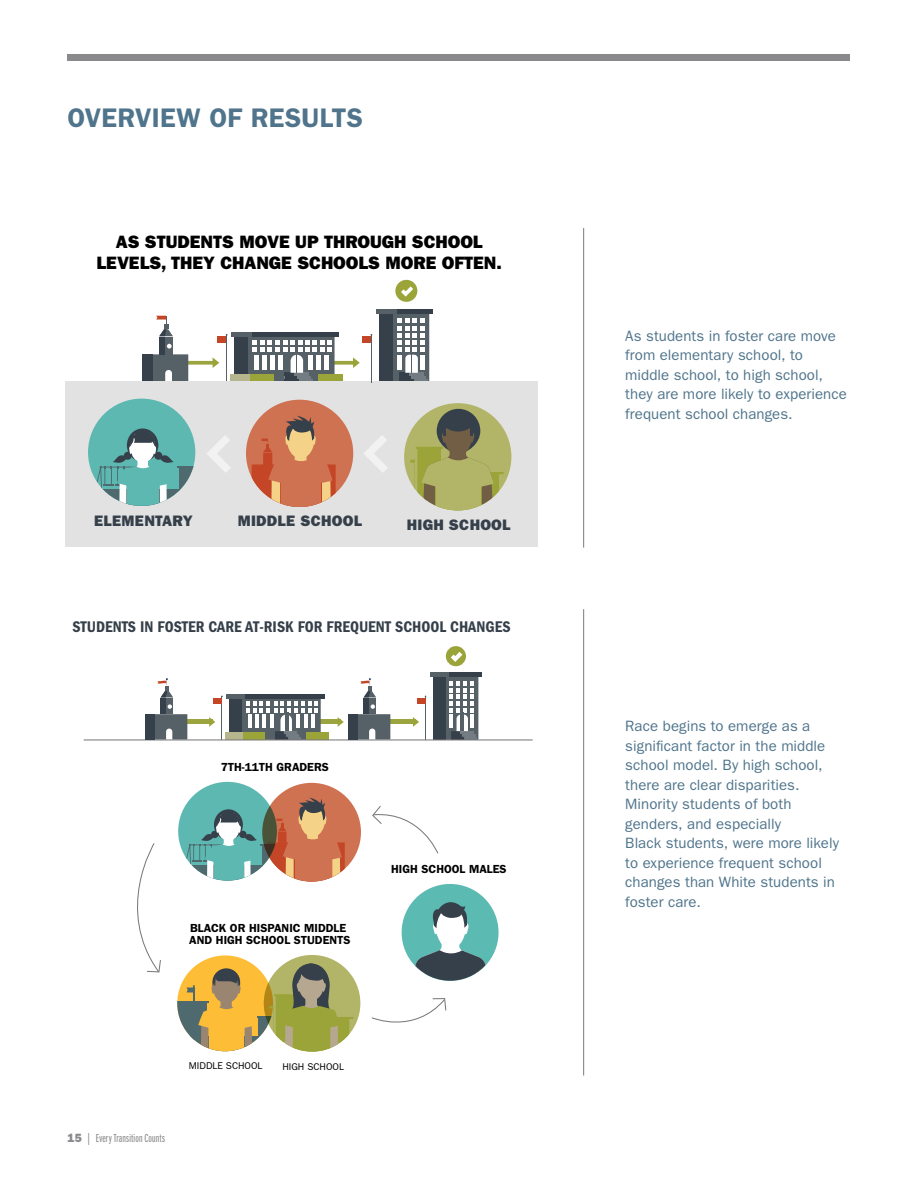
<style>
.page{position:relative;width:918px;height:1188px;background:#fff}
.page>*{position:absolute;margin:0;border:0;box-sizing:border-box;transform-origin:0 0}
.t1{font:600 27px "ITC Franklin Gothic Std";letter-spacing:.01em;color:#4f748b}
.t2{font:18px/20.9px "ITC Franklin Gothic Std Hvy";color:#000;text-align:center}
.t3{font:16.05px "ITC Franklin Gothic Std Dm Cd";color:#36404a}
.t4{font:15.3px "ITC Franklin Gothic Std Hvy";letter-spacing:.02em;color:#36404a}
.t5{font:15px/19.5px "ITC Franklin Gothic Std";letter-spacing:.005em;color:#4f748b}
.t6{font:12px "ITC Franklin Gothic Std Bk X Cp";letter-spacing:.015em;color:#8a8a8d}
.t7{font:600 11.7px/12.5px "ITC Franklin Gothic Std";color:#000}
.t8{font:9.9px "ITC Franklin Gothic Std";color:#000}
.s1{font-family:"ITC Franklin Gothic Std Hvy"}
</style>
<div class="page">
<div style="left:68px;top:54px;width:782px;height:7px;background:#8a8a8d"></div>
<hr style="left:583px;top:228px;width:1px;height:320px;background:#8a8a8d">
<hr style="left:583px;top:609px;width:1px;height:467px;background:#8a8a8d">
<svg style="left:335px;top:361px;width:18px;height:4px"></svg>
<svg style="left:353px;top:357px;width:7px;height:11px"></svg>
<svg style="left:188px;top:361px;width:25px;height:4px"></svg>
<svg style="left:213px;top:358px;width:6px;height:10px"></svg>
<div style="left:235px;top:336px;width:13px;height:46px;background:#36404a"></div>
<svg style="left:248px;top:337px;width:87px;height:44px"></svg>
<hr style="left:231px;top:333px;width:108px;height:4px;background:#36404a">
<hr style="left:231px;top:333px;width:21px;height:4px;background:#556067">
<div style="left:159px;top:337px;width:14px;height:17px;background:#556067"></div>
<div style="left:142px;top:354px;width:10px;height:28px;background:#36404a"></div>
<svg style="left:152px;top:344px;width:36px;height:37px"></svg>
<div style="left:159px;top:337px;width:6px;height:17px;background:#36404a"></div>
<svg style="left:156px;top:316px;width:17px;height:20px"></svg>
<div style="left:380px;top:312px;width:13px;height:70px;background:#36404a"></div>
<hr style="left:376px;top:309px;width:57px;height:4px;background:#36404a">
<hr style="left:376px;top:309px;width:20px;height:4px;background:#556067">
<svg style="left:392px;top:312px;width:37px;height:69px"></svg>
<hr style="left:226px;top:335px;width:1px;height:48px;background:#556067">
<div style="left:217px;top:337px;width:9px;height:6px;background:#c44627"></div>
<div style="left:233px;top:374px;width:41px;height:8px;background:#9ba439"></div>
<div style="left:318px;top:374px;width:25px;height:8px;background:#9ba439"></div>
<div style="left:230px;top:374px;width:20px;height:8px;background:#b6b68e"></div>
<svg style="left:395px;top:280px;width:22px;height:22px"></svg>
<svg style="left:397px;top:282px;width:20px;height:17px"></svg>
<div style="left:65px;top:381px;width:473px;height:166px;background:#e2e2e2"></div>
<svg style="left:207px;top:435px;width:24px;height:37px"></svg>
<svg style="left:364px;top:436px;width:24px;height:36px"></svg>
<div style="left:88px;top:399px;width:107px;height:107px;background:#5cb8b1;border-radius:50%"></div>
<svg style="left:97px;top:426px;width:98px;height:80px"></svg>
<div style="left:246px;top:400px;width:107px;height:107px;background:#cf7252;border-radius:50%"></div>
<svg style="left:252px;top:416px;width:84px;height:91px"></svg>
<div style="left:404px;top:403px;width:107px;height:107px;background:#b2b568;border-radius:50%"></div>
<div style="left:437px;top:409px;width:43px;height:44px;background:#36404a;border-radius:50%"></div>
<svg style="left:410px;top:415px;width:94px;height:95px"></svg>
<hr style="left:371px;top:335px;width:1px;height:48px;background:#556067">
<div style="left:362px;top:337px;width:9px;height:6px;background:#c44627"></div>
<div style="left:177px;top:955px;width:96px;height:96px;background:#febd36;border-radius:50%"></div>
<svg style="left:177px;top:1003px;width:10px;height:30px"></svg>
<hr style="left:177px;top:1001px;width:32px;height:2px;background:#4e6a6e">
<hr style="left:186px;top:720px;width:26px;height:4px;background:#9ca440">
<svg style="left:209px;top:717px;width:6px;height:10px"></svg>
<hr style="left:388px;top:720px;width:28px;height:4px;background:#9ca440">
<svg style="left:413px;top:717px;width:6px;height:10px"></svg>
<hr style="left:319px;top:720px;width:22px;height:4px;background:#9ca440">
<svg style="left:338px;top:717px;width:6px;height:10px"></svg>
<div style="left:230px;top:698px;width:12px;height:42px;background:#36404a"></div>
<svg style="left:241px;top:698px;width:80px;height:41px"></svg>
<hr style="left:285px;top:713px;width:3px;height:18px;background:#556067">
<hr style="left:226px;top:694px;width:99px;height:4px;background:#36404a">
<hr style="left:226px;top:694px;width:19px;height:4px;background:#556067">
<hr style="left:222px;top:697px;width:1px;height:43px;background:#556067">
<div style="left:213px;top:698px;width:9px;height:6px;background:#c44627"></div>
<div style="left:227px;top:732px;width:38px;height:8px;background:#9ba439"></div>
<div style="left:306px;top:732px;width:22px;height:8px;background:#9ba439"></div>
<div style="left:226px;top:732px;width:17px;height:8px;background:#b6b68e"></div>
<svg style="left:446px;top:646px;width:20px;height:20px"></svg>
<svg style="left:446px;top:647px;width:20px;height:18px"></svg>
<div style="left:178px;top:782px;width:99px;height:99px;background:#5cb8b1;border-radius:50%"></div>
<div style="left:262px;top:783px;width:99px;height:99px;background:#cf7252;border-radius:50%"></div>
<svg style="left:186px;top:798px;width:159px;height:84px"></svg>
<div style="left:433px;top:675px;width:12px;height:65px;background:#36404a"></div>
<hr style="left:430px;top:673px;width:52px;height:4px;background:#36404a">
<hr style="left:430px;top:673px;width:18px;height:4px;background:#556067">
<svg style="left:445px;top:675px;width:33px;height:64px"></svg>
<hr style="left:461px;top:713px;width:3px;height:18px;background:#556067">
<hr style="left:425px;top:697px;width:1px;height:43px;background:#556067">
<div style="left:417px;top:698px;width:8px;height:6px;background:#c44627"></div>
<hr style="left:84px;top:739px;width:449px;height:1px;background:#787878">
<div style="left:402px;top:884px;width:97px;height:97px;background:#5bbab2;border-radius:50%"></div>
<svg style="left:411px;top:902px;width:78px;height:79px"></svg>
<svg style="left:137px;top:843px;width:24px;height:130px"></svg>
<svg style="left:372px;top:806px;width:67px;height:48px"></svg>
<svg style="left:371px;top:998px;width:76px;height:25px"></svg>
<div style="left:161px;top:698px;width:12px;height:16px;background:#556067"></div>
<div style="left:145px;top:714px;width:9px;height:25px;background:#36404a"></div>
<svg style="left:154px;top:704px;width:33px;height:35px"></svg>
<div style="left:161px;top:698px;width:5px;height:16px;background:#36404a"></div>
<svg style="left:157px;top:678px;width:16px;height:19px"></svg>
<div style="left:364px;top:698px;width:12px;height:16px;background:#556067"></div>
<div style="left:348px;top:714px;width:9px;height:25px;background:#36404a"></div>
<svg style="left:357px;top:704px;width:33px;height:35px"></svg>
<div style="left:364px;top:698px;width:5px;height:16px;background:#36404a"></div>
<svg style="left:360px;top:678px;width:16px;height:19px"></svg>
<div style="left:264px;top:955px;width:96px;height:97px;background:#b2b568;border-radius:50%"></div>
<svg style="left:187px;top:961px;width:166px;height:91px"></svg>
<h1 class="t1" style="left:68px;top:101px;width:297px">OVERVIEW OF RESULTS</h1>
<p class="t2" style="left:97px;top:231px;width:407px">AS STUDENTS MOVE UP THROUGH SCHOOL<br>LEVELS, THEY CHANGE SCHOOLS MORE OFTEN.</p>
<p class="t4" style="left:94px;top:512px;width:100px">ELEMENTARY</p>
<p class="t4" style="left:238px;top:512px;width:126px">MIDDLE SCHOOL</p>
<p class="t4" style="left:407px;top:516px;width:105px">HIGH SCHOOL</p>
<p class="t3" style="left:72px;top:617px;width:440px">STUDENTS IN FOSTER CARE AT-RISK FOR FREQUENT SCHOOL CHANGES</p>
<p class="t7" style="left:221px;top:761px;width:110px">7TH-11TH GRADERS</p>
<p class="t7" style="left:189px;top:922px;width:163px">BLACK OR HISPANIC MIDDLE<br>AND HIGH SCHOOL STUDENTS</p>
<p class="t7" style="left:391px;top:863px;width:117px">HIGH SCHOOL MALES</p>
<p class="t8" style="left:189px;top:1060px;width:75px">MIDDLE SCHOOL</p>
<p class="t8" style="left:282px;top:1061px;width:63px">HIGH SCHOOL</p>
<p class="t6" style="left:68px;top:1132px;width:99px"><span class="s1">15</span> | Every Transition Counts</p>
<p class="t5" style="left:625px;top:326px;width:223px">As students in foster care move from elementary school, to middle school, to high school, they are more likely to experience frequent school changes.</p>
<p class="t5" style="left:625px;top:716px;width:215px">Race begins to emerge as a significant factor in the middle school model. By high school, there are clear disparities.<br>Minority students of both genders, and especially<br>Black students, were more likely to experience frequent school changes than White students in foster care.</p>
</div>
